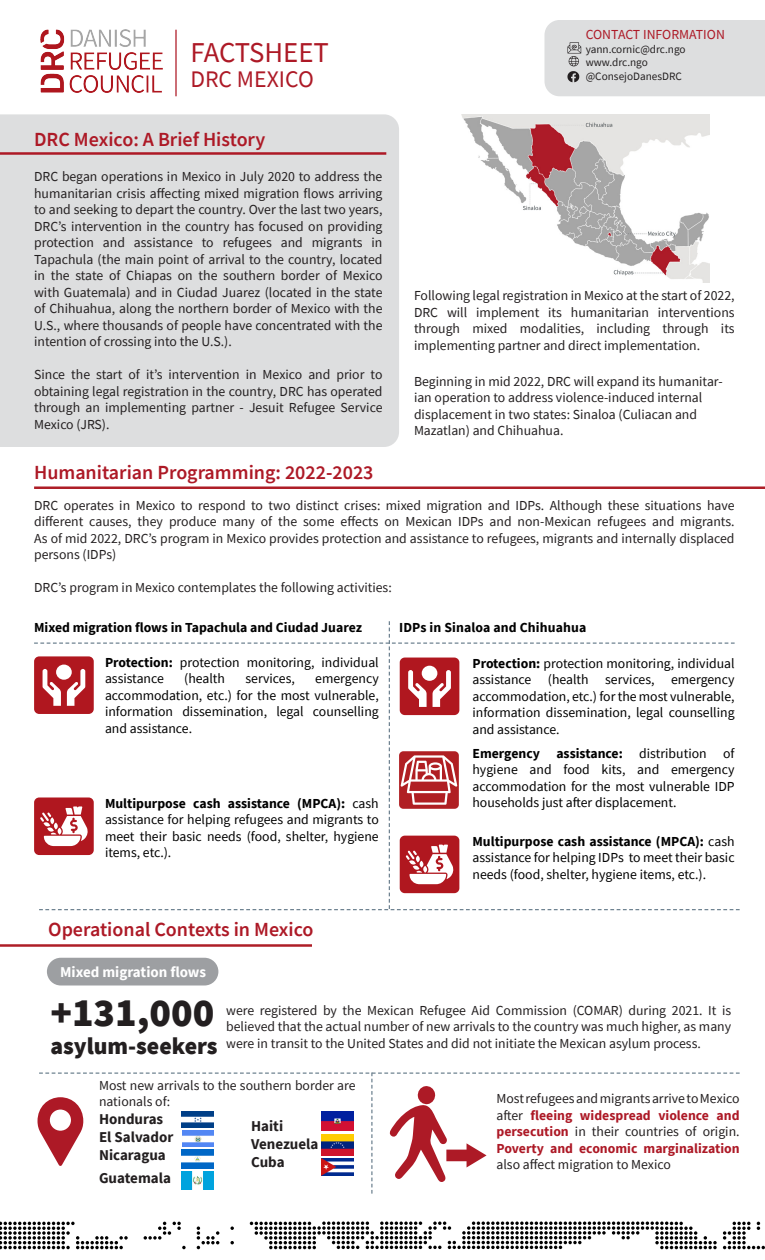
<style>
.page{position:relative;width:765px;height:1260px;background:#fff}
.page>*{position:absolute;margin:0;border:0;box-sizing:border-box;transform-origin:0 0}
.t1{font:900 40px "Source Sans Pro";color:#231f20}
.t2{font:28.75px "Source Sans Pro";letter-spacing:-.005em;color:#ad1926}
.t3{font:900 23.75px "Source Sans Pro";color:#231f20}
.t4{font:23.75px "Source Sans Pro";color:#ad1926}
.t5{font:600 20px "Source Sans Pro";color:#ad1926}
.t6{font:700 15px "Source Sans Pro";color:#231f20}
.t7{font:700 15px "Source Sans Pro";color:#fff}
.t8{font:13.75px/16.5px "Source Sans Pro";color:#231f20;text-align:justify}
.t9{font:13.75px/16.5px "Source Sans Pro";color:#000;text-align:justify}
.t10{font:700 13.75px "Source Sans Pro";color:#000}
.t11{font:13.75px "Source Sans Pro";color:#ad1926}
.t12{font:11.25px "Source Sans Pro";color:#231f20}
.s1{font-weight:700}
.s2{font-weight:700;color:#ad1926}
</style>
<div class="page">
<hr style="left:34px;top:486px;width:731px;height:3px;background:#ae1e27">
<hr style="left:0;top:944px;width:312px;height:3px;background:#ae1e27">
<div style="left:0;top:114px;width:399px;height:333px;background:#dddedf"></div>
<hr style="left:0;top:152px;width:386px;height:3px;background:#ad1926">
<img style="left:41px;top:30px;width:122px;height:63px">
<hr style="left:175px;top:30px;width:2px;height:66px;background:#ad1926">
<svg style="left:34px;top:621px;width:706px;height:289px"></svg>
<div style="left:545px;top:20px;width:220px;height:76px;background:#dddedf"></div>
<img style="left:462px;top:114px;width:248px;height:169px">
<svg style="left:723px;top:1222px;width:42px;height:27px"></svg>
<svg style="left:144px;top:1222px;width:37px;height:18px"></svg>
<svg style="left:182px;top:1246px;width:4px;height:3px"></svg>
<svg style="left:197px;top:1226px;width:22px;height:23px"></svg>
<svg style="left:230px;top:1241px;width:4px;height:3px"></svg>
<svg style="left:230px;top:1226px;width:4px;height:4px"></svg>
<svg style="left:0;top:1222px;width:128px;height:27px"></svg>
<svg style="left:250px;top:1222px;width:467px;height:27px"></svg>
<div style="left:47px;top:958px;width:171px;height:27px;background:#9d9fa2;border-radius:14px"></div>
<svg style="left:38px;top:1072px;width:702px;height:122px"></svg>
<img style="left:182px;top:1112px;width:32px;height:16px">
<img style="left:182px;top:1130px;width:32px;height:17px">
<img style="left:182px;top:1150px;width:31px;height:19px">
<img style="left:182px;top:1171px;width:32px;height:18px">
<img style="left:322px;top:1112px;width:32px;height:19px">
<img style="left:322px;top:1134px;width:32px;height:21px">
<img style="left:322px;top:1159px;width:32px;height:17px">
<p class="t2" style="left:191px;top:34px;width:140px">FACTSHEET</p>
<p class="t4" style="left:191px;top:64px;width:125px">DRC MEXICO</p>
<p class="t5" style="left:34px;top:127px;width:233px">DRC Mexico: A Brief History</p>
<p class="t8" style="left:34px;top:168px;width:350px">DRC began operations in Mexico in July 2020 to address the humanitarian crisis affecting mixed migration flows arriving to and seeking to depart the country. Over the last two years, DRC’s intervention in the country has focused on providing protection and assistance to refugees and migrants in Tapachula (the main point of arrival to the country, located in the state of Chiapas on the southern border of Mexico with Guatemala) and in Ciudad Juarez (located in the state of Chihuahua, along the northern border of Mexico with the U.S., where thousands of people have concentrated with the intention of crossing into the U.S.).</p>
<p class="t8" style="left:34px;top:366px;width:350px">Since the start of it’s intervention in Mexico and prior to obtaining legal registration in the country, DRC has operated through an implementing partner - Jesuit Refugee Service Mexico (JRS).</p>
<p class="t11" style="left:586px;top:26px;width:141px">CONTACT INFORMATION</p>
<p class="t12" style="left:586px;top:42px;width:101px">yann.cornic@drc.ngo</p>
<p class="t12" style="left:586px;top:55px;width:64px">www.drc.ngo</p>
<p class="t12" style="left:586px;top:69px;width:98px">@ConsejoDanesDRC</p>
<p class="t8" style="left:414px;top:287px;width:322px">Following legal registration in Mexico at the start of 2022, DRC will implement its humanitarian interventions through mixed modalities, including through its implementing partner and direct implementation.</p>
<p class="t8" style="left:414px;top:373px;width:310px;text-align:left">Beginning in mid 2022, DRC will expand its humanitar&shy;ian operation to address violence-induced internal displacement in two states: Sinaloa (Culiacan and Mazatlan) and Chihuahua.</p>
<p class="t5" style="left:34px;top:459px;width:341px">Humanitarian Programming: 2022-2023</p>
<p class="t8" style="left:34px;top:497px;width:702px">DRC operates in Mexico to respond to two distinct crises: mixed migration and IDPs. Although these situations have different causes, they produce many of the some effects on Mexican IDPs and non-Mexican refugees and migrants.<br>As of mid 2022, DRC’s program in Mexico provides protection and assistance to refugees, migrants and internally displaced persons (IDPs)</p>
<p class="t8" style="left:34px;top:580px;width:359px">DRC’s program in Mexico contemplates the following activities:</p>
<p class="t10" style="left:34px;top:618px;width:329px">Mixed migration flows in Tapachula and Ciudad Juarez</p>
<p class="t10" style="left:399px;top:618px;width:189px">IDPs in Sinaloa and Chihuahua</p>
<p class="t9" style="left:105px;top:654px;width:275px"><span class="s1">Protection:</span> protection monitoring, individual assistance</p>
<p class="t9" style="left:472px;top:655px;width:264px"><span class="s1">Protection:</span> protection monitoring, individual assistance (health services, emergency accommodation, etc.) for the most vulnerable, information dissemination, legal counselling and assistance.</p>
<p class="t9" style="left:472px;top:745px;width:264px"><span class="s1">Emergency assistance:</span> distribution of hygiene and food kits, and emergency accommodation for the most vulnerable IDP households just after displacement.</p>
<p class="t9" style="left:472px;top:833px;width:264px"><span class="s1">Multipurpose cash assistance (MPCA):</span> cash assistance for helping IDPs to meet their basic needs (food, shelter, hygiene items, etc.).</p>
<p class="t9" style="left:184px;top:670px;width:42px">(health</p>
<p class="t9" style="left:245px;top:670px;width:51px">services,</p>
<p class="t9" style="left:105px;top:670px;width:275px;text-indent:210px">emergency accommodation, etc.) for the most vulnerable, information dissemination, legal counselling and assistance.</p>
<p class="t9" style="left:105px;top:795px;width:275px"><span class="s1">Multipurpose cash assistance (MPCA):</span> cash assistance for helping refugees and migrants to meet their basic needs (food, shelter, hygiene items, etc.).</p>
<p class="t5" style="left:48px;top:916px;width:267px">Operational Contexts in Mexico</p>
<p class="t7" style="left:60px;top:961px;width:148px">Mixed migration flows</p>
<p class="t1" style="left:50px;top:985px;width:165px">+131,000</p>
<p class="t3" style="left:50px;top:1030px;width:169px">asylum-seekers</p>
<p class="t8" style="left:226px;top:1002px;width:507px">were registered by the Mexican Refugee Aid Commission (COMAR) during 2021. It is believed that the actual number of new arrivals to the country was much higher, as many were in transit to the United States and did not initiate the Mexican asylum process.</p>
<p class="t8" style="left:99px;top:1077px;width:258px">Most new arrivals to the southern border are nationals of:</p>
<p class="t6" style="left:99px;top:1109px;width:66px">Honduras</p>
<p class="t6" style="left:99px;top:1127px;width:76px">El Salvador</p>
<p class="t6" style="left:99px;top:1145px;width:68px">Nicaragua</p>
<p class="t6" style="left:99px;top:1167px;width:73px">Guatemala</p>
<p class="t6" style="left:251px;top:1116px;width:34px">Haiti</p>
<p class="t6" style="left:251px;top:1134px;width:69px">Venezuela</p>
<p class="t6" style="left:251px;top:1152px;width:35px">Cuba</p>
<p class="t8" style="left:496px;top:1091px;width:245px">Most refugees and migrants arrive to Mexico after <span class="s2">fleeing widespread violence and persecution</span> in their countries of origin.<br><span class="s2">Poverty and economic marginalization </span>also affect migration to Mexico</p>
</div>
